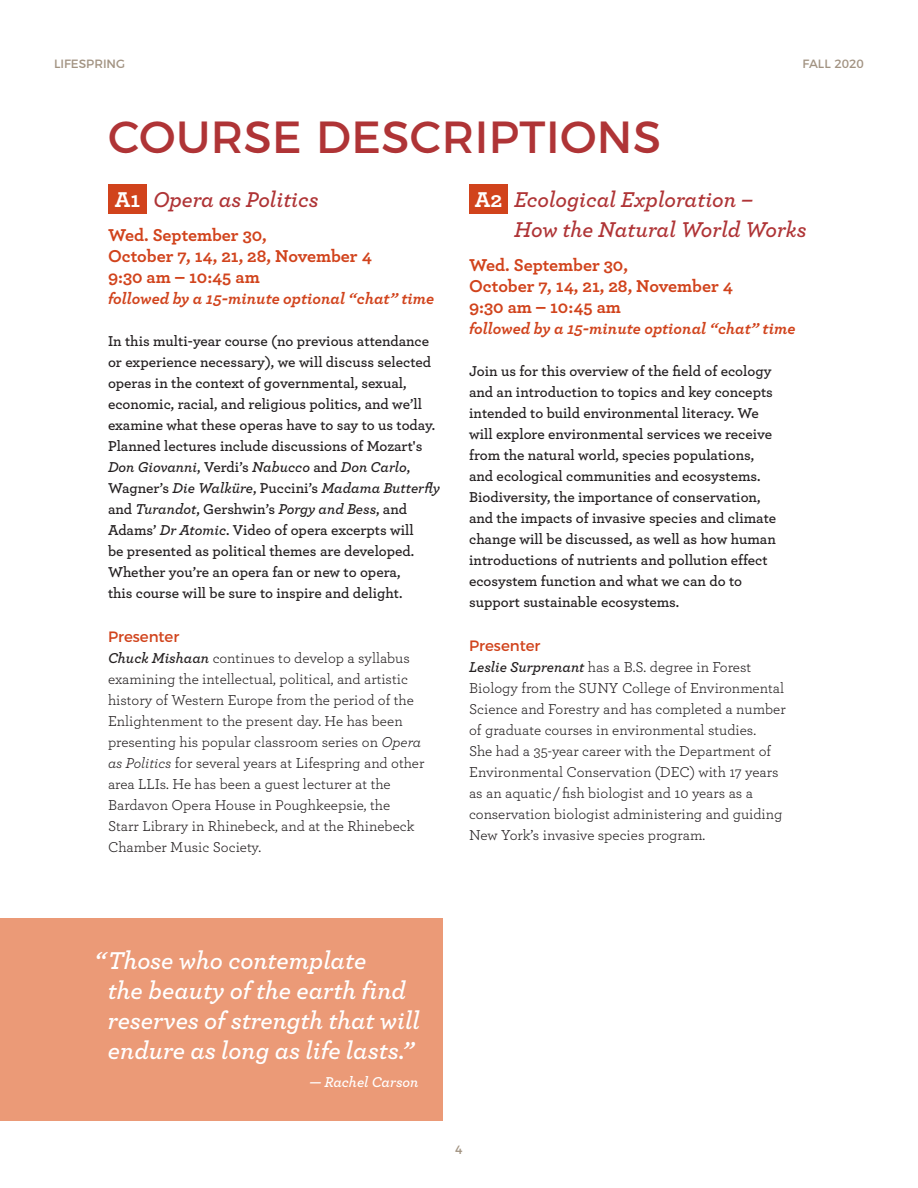
<style>
.page{position:relative;width:918px;height:1188px;background:#fff}
.page>*{position:absolute;margin:0;border:0;box-sizing:border-box;transform-origin:0 0}
.t1{font:45px "Montserrat";letter-spacing:.01em;color:#af3436}
.t2{font:25.5px/30px "Archer Semibold LF Italic";color:#fff}
.t3{font:22.5px/30px "Archer Semibold LF Italic";color:#af3436}
.t4{font:700 18px/21px "Archer";color:#d1431c}
.t5{font:italic 700 16.5px "Archer";color:#d1431c}
.t6{font:600 15px/21px "Archer";color:#231f20}
.t7{font:15px/21px "Archer";color:#231f20}
.t8{font:15px/21px "Archer Semibold LF Italic";color:#231f20}
.t9{font:15px "Montserrat";color:#d1431c}
.t10{font:15px "Archer Semibold LF Italic";color:#fff}
.t11{font:12px "Montserrat";color:#a29382}
.s1{font-family:"Archer";font-weight:700;color:#fff}
.s2{font-family:"Archer";font-weight:600}
.s3{font-family:"Archer Semibold LF Italic";font-weight:400}
.s4{font-family:"Archer Semibold LF Italic"}
.s5{font-style:italic}
</style>
<div class="page">
<div style="left:469px;top:185px;width:39px;height:29px;background:#d1431c"></div>
<div style="left:108px;top:185px;width:39px;height:29px;background:#d1431c"></div>
<div style="left:0;top:918px;width:443px;height:202px;background:#eb9a77"></div>
<p class="t11" style="left:54px;top:54px;width:73px">LIFESPRING</p>
<p class="t11" style="left:803px;top:54px;width:63px">FALL 2020</p>
<h1 class="t1" style="left:108px;top:101px;width:555px">COURSE DESCRIPTIONS</h1>
<h3 class="t3" style="left:115px;top:184px;width:205px"><span class="s1">A1</span> Opera as Politics</h3>
<p class="t4" style="left:108px;top:223px;width:265px">Wed. September 30,<br>October 7, 14, 21, 28, November 4<br>9:30 am – 10:45 am</p>
<p class="t5" style="left:108px;top:286px;width:328px">followed by a 15-minute optional “chat” time</p>
<p class="t6" style="left:108px;top:330px;width:329px">In this multi-year course (no previous attendance or experience necessary), we will discuss selected operas in the context of governmental, sexual, economic, racial, and religious politics, and we’ll examine what these operas have to say to us today.<br>Planned lectures include discussions of Mozart's</p>
<p class="t8" style="left:108px;top:456px;width:334px">Don Giovanni<span class="s2">, Verdi’s</span> Nabucco <span class="s2">and</span> Don Carlo<span class="s2">,<br>Wagner’s</span> Die Walküre<span class="s2">, Puccini’s</span> Madama Butterfly <span class="s2">and</span> Turandot<span class="s2">, Gershwin’s</span> Porgy and Bess<span class="s2">, and</span></p>
<p class="t6" style="left:108px;top:519px;width:308px">Adams’ <span class="s3">Dr Atomic</span>. Video of opera excerpts will be presented as political themes are developed.<br>Whether you’re an opera fan or new to opera, this course will be sure to inspire and delight.</p>
<p class="t9" style="left:108px;top:624px;width:73px">Presenter</p>
<p class="t7" style="left:108px;top:647px;width:318px"><span class="s4">Chuck Mishaan</span> continues to develop a syllabus examining the intellectual, political, and artistic history of Western Europe from the period of the Enlightenment to the present day. He has been presenting his popular classroom series on <span class="s5">Opera as Politics</span> for several years at Lifespring and other area LLIs. He has been a guest lecturer at the Bardavon Opera House in Poughkeepsie, the Starr Library in Rhinebeck, and at the Rhinebeck Chamber Music Society.</p>
<h3 class="t3" style="left:514px;top:184px;width:294px;text-indent:-39px"><span class="s1">A2</span> Ecological Exploration –<br>How the Natural World Works</h3>
<p class="t4" style="left:469px;top:253px;width:265px">Wed. September 30,<br>October 7, 14, 21, 28, November 4<br>9:30 am – 10:45 am</p>
<p class="t5" style="left:469px;top:316px;width:328px">followed by a 15-minute optional “chat” time</p>
<p class="t6" style="left:469px;top:360px;width:309px">Join us for this overview of the field of ecology and an introduction to topics and key concepts intended to build environmental literacy. We will explore environmental services we receive from the natural world, species populations, and ecological communities and ecosystems.<br>Biodiversity, the importance of conservation, and the impacts of invasive species and climate change will be discussed, as well as how human introductions of nutrients and pollution effect ecosystem function and what we can do to support sustainable ecosystems.</p>
<p class="t9" style="left:469px;top:633px;width:73px">Presenter</p>
<p class="t7" style="left:469px;top:656px;width:318px"><span class="s4">Leslie Surprenant</span> has a B.S. degree in Forest Biology from the SUNY College of Environmental Science and Forestry and has completed a number of graduate courses in environmental studies.<br>She had a 35-year career with the Department of Environmental Conservation (DEC) with 17 years as an aquatic /fish biologist and 10 years as a conservation biologist administering and guiding New York’s invasive species program.</p>
<h2 class="t2" style="left:108px;top:945px;width:313px;text-indent:-13px">“Those who contemplate<br>the beauty of the earth find reserves of strength that will endure as long as life lasts.”</h2>
<p class="t10" style="left:310px;top:1073px;width:110px">— Rachel Carson</p>
<p class="t11" style="left:455px;top:1141px;width:9px">4</p>
</div>
